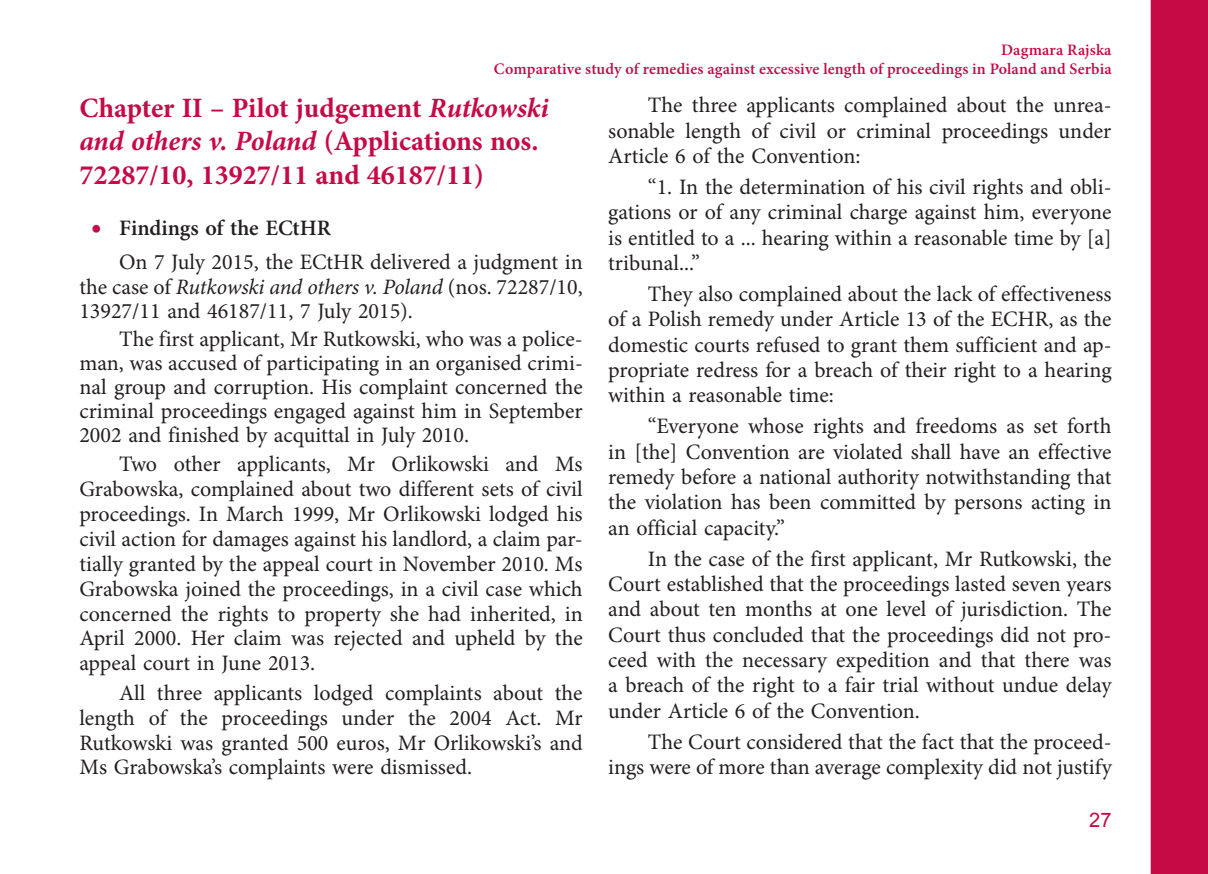
<style>
.page{position:relative;width:1208px;height:874px;background:#fff}
.page>*{position:absolute;margin:0;border:0;box-sizing:border-box;transform-origin:0 0}
.t1{font:700 28px/33.6px "Minion Pro";color:#c60a45}
.t2{font:22px/25.2px "Minion Pro";color:#231f20;text-align:justify}
.t3{font:20px "Arial";color:#c60a45}
.t4{font:600 16px/19.2px "Minion Pro";letter-spacing:.01em;color:#c60a45;text-align:right}
.s1{font-style:italic}
.s2{font-weight:700;font-size:28px;color:#c60a45}
.s3{font-weight:600}
</style>
<div class="page">
<div style="left:1151px;top:1px;width:56px;height:871px;background:#c60a45"></div>
<div style="left:1150px;top:0;width:58px;height:873px;border:2px solid #c60a45"></div>
<p class="t4" style="left:494px;top:41px;width:619px">Dagmara Rajska<br>Comparative study of remedies against excessive length of proceedings in Poland and Serbia</p>
<p class="t1" style="left:79px;top:93px;width:471px">Chapter II – Pilot judgement <span class="s1">Rutkowski and others v. Poland</span> (Applications nos.<br>72287/10, 13927/11 and 46187/11)</p>
<p class="t2" style="left:119px;top:212px;width:465px;line-height:34.4px;text-indent:-28px"><span class="s2">•</span> <span class="s3">Findings of the ECtHR<br></span>On 7 July 2015, the ECtHR delivered a judgment in</p>
<p class="t2" style="left:79px;top:276px;width:505px;line-height:24.2px">the case of <span class="s1">Rutkowski and others v. Poland</span> (nos. 72287/10,<br>13927/11 and 46187/11, 7 July 2015).</p>
<p class="t2" style="left:79px;top:328px;width:505px;line-height:24.2px;text-indent:40px">The first applicant, Mr Rutkowski, who was a police&shy;man, was accused of participating in an organised crimi&shy;nal group and corruption. His complaint concerned the criminal proceedings engaged against him in September 2002 and finished by acquittal in July 2010.</p>
<p class="t2" style="left:79px;top:453px;width:505px;text-indent:40px">Two other applicants, Mr Orlikowski and Ms Grabowska, complained about two different sets of civil proceedings. In March 1999, Mr Orlikowski lodged his civil action for damages against his landlord, a claim par&shy;tially granted by the appeal court in November 2010. Ms Grabowska joined the proceedings, in a civil case which concerned the rights to property she had inherited, in April 2000. Her claim was rejected and upheld by the appeal court in June 2013.</p>
<p class="t2" style="left:79px;top:681px;width:505px;text-indent:40px">All three applicants lodged complaints about the length of the proceedings under the 2004 Act. Mr Rutkowski was granted 500 euros, Mr Orlikowski’s and Ms Grabowska’s complaints were dismissed.</p>
<p class="t2" style="left:608px;top:94px;width:505px;text-indent:40px">The three applicants complained about the unrea&shy;sonable length of civil or criminal proceedings under Article 6 of the Convention:</p>
<p class="t2" style="left:608px;top:176px;width:505px;text-indent:40px">“1. In the determination of his civil rights and obli&shy;gations or of any criminal charge against him, everyone is entitled to a ... hearing within a reasonable time by [a] tribunal...”</p>
<p class="t2" style="left:608px;top:283px;width:505px;text-indent:40px">They also complained about the lack of effectiveness of a Polish remedy under Article 13 of the ECHR, as the domestic courts refused to grant them sufficient and ap&shy;propriate redress for a breach of their right to a hearing within a reasonable time:</p>
<p class="t2" style="left:608px;top:415px;width:505px;text-indent:40px">“Everyone whose rights and freedoms as set forth in [the] Convention are violated shall have an effective remedy before a national authority notwithstanding that the violation has been committed by persons acting in an official capacity.”</p>
<p class="t2" style="left:608px;top:547px;width:505px;text-indent:40px">In the case of the first applicant, Mr Rutkowski, the Court established that the proceedings lasted seven years and about ten months at one level of jurisdiction. The Court thus concluded that the proceedings did not pro&shy;ceed with the necessary expedition and that there was a breach of the right to a fair trial without undue delay under Article 6 of the Convention.</p>
<p class="t2" style="left:608px;top:730px;width:505px;text-align:right">The Court considered that the fact that the proceed&shy;ings were of more than average complexity did not justify</p>
<p class="t3" style="left:1089px;top:808px;width:24px">27</p>
</div>
